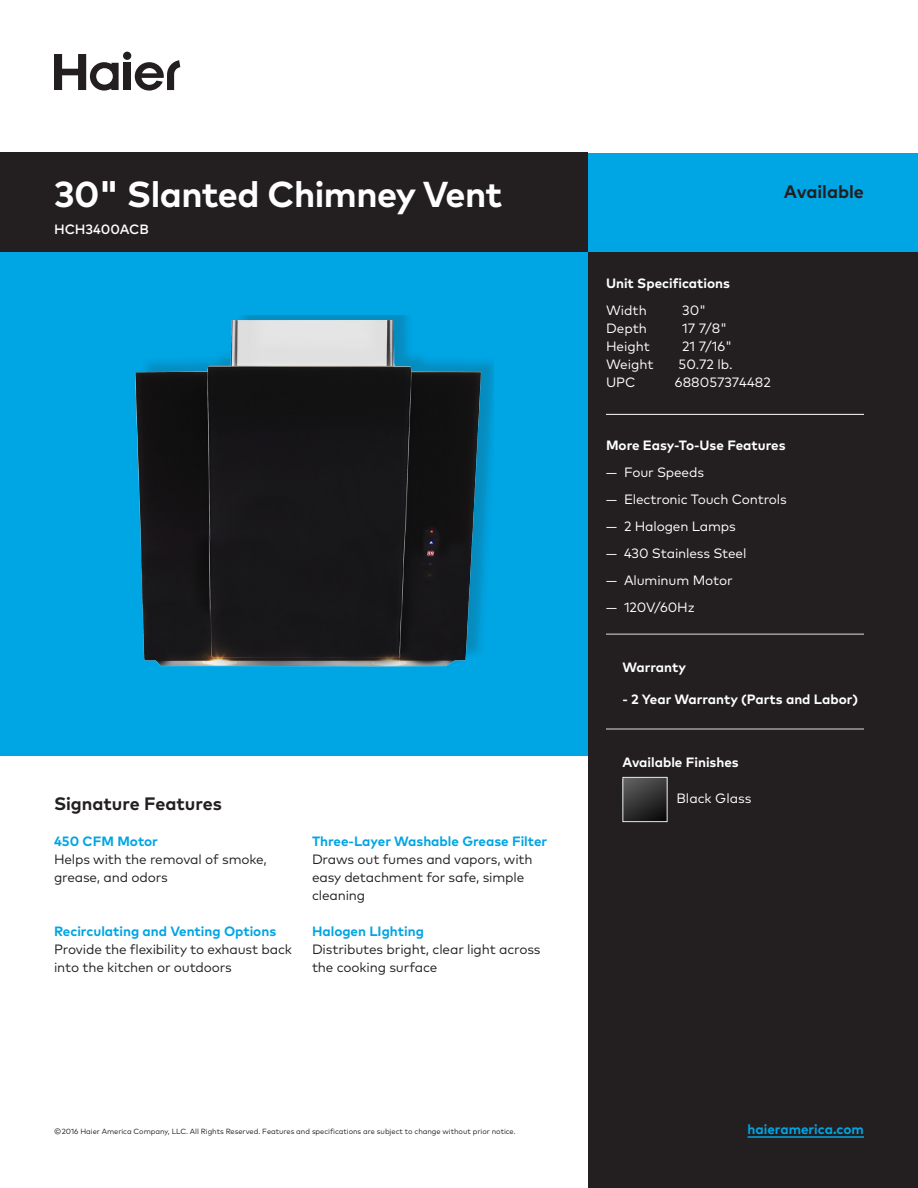
<style>
.page{position:relative;width:918px;height:1188px;background:#fff}
.page>*{position:absolute;margin:0;border:0;box-sizing:border-box;transform-origin:0 0}
.Headline__Product_Na{font:700 36px "Mark OT";letter-spacing:-.015em;color:#fff}
.Headline__Signature{font:700 18px "Mark OT";color:#231f20}
.Paragraph__Main{font:13.5px/18px "Mark OT";letter-spacing:-.01em;color:#231f20}
.Header__Right_Rail{font:13.5px "Mark OT";letter-spacing:-.01em;color:#fff}
.Subhead__Signature_F{font:700 13.5px "Mark OT";color:#00a5e3}
.Header__Right_Rail-2{font:700 13.5px "Mark OT";color:#fff}
.SKU__Front{font:500 13.5px "Mark OT";letter-spacing:-.005em;color:#fff}
.t1{font:7.5px "Mark OT";letter-spacing:-.005em;color:#231f20}
</style>
<div class="page">
<div style="left:0;top:153px;width:918px;height:603px;background:#00a5e3"></div>
<div style="left:588px;top:252px;width:330px;height:936px;background:#231f20"></div>
<div style="left:0;top:153px;width:588px;height:99px;background:#231f20"></div>
<div style="left:123px;top:63px;width:8px;height:27px;background:#231f20"></div>
<div style="left:123px;top:52px;width:8px;height:8px;background:#231f20;border-radius:50%"></div>
<svg style="left:54px;top:54px;width:65px;height:37px"></svg>
<svg style="left:135px;top:60px;width:45px;height:31px"></svg>
<hr style="left:748px;top:1136px;width:116px;height:2px;background:#00a5e3">
<hr style="left:606px;top:414px;width:258px;height:1px;background:#fff">
<hr style="left:606px;top:729px;width:258px;height:1px;background:#e0e0e0">
<hr style="left:606px;top:634px;width:258px;height:1px;background:#e0e0e0">
<svg style="left:624px;top:779px;width:42px;height:41px"></svg>
<div style="left:622px;top:777px;width:46px;height:45px;border:1px solid #e6e7e9"></div>
<img style="left:134px;top:321px;width:360px;height:346px">
<p class="Headline__Product_Na" style="left:54px;top:171px;width:450px">30" Slanted Chimney Vent</p>
<p class="SKU__Front" style="left:54px;top:221px;width:97px">HCH3400ACB</p>
<p class="Headline__Signature" style="left:54px;top:792px;width:169px">Signature Features</p>
<p class="Subhead__Signature_F" style="left:54px;top:832px;width:105px">450 CFM Motor</p>
<p class="Paragraph__Main" style="left:54px;top:850px;width:214px">Helps with the removal of smoke, grease, and odors</p>
<p class="Subhead__Signature_F" style="left:54px;top:922px;width:224px">Recirculating and Venting Options</p>
<p class="Paragraph__Main" style="left:54px;top:940px;width:240px">Provide the flexibility to exhaust back into the kitchen or outdoors</p>
<p class="Subhead__Signature_F" style="left:312px;top:832px;width:237px">Three-Layer Washable Grease Filter</p>
<p class="Paragraph__Main" style="left:312px;top:850px;width:222px">Draws out fumes and vapors, with easy detachment for safe, simple cleaning</p>
<p class="Subhead__Signature_F" style="left:312px;top:922px;width:113px">Halogen LIghting</p>
<p class="Paragraph__Main" style="left:312px;top:940px;width:230px">Distributes bright, clear light across the cooking surface</p>
<p class="Headline__Signature" style="left:784px;top:180px;width:82px">Available</p>
<p class="Header__Right_Rail-2" style="left:606px;top:274px;width:126px">Unit Specifications</p>
<p class="Header__Right_Rail" style="left:606px;top:302px;width:42px">Width</p>
<p class="Header__Right_Rail" style="left:682px;top:302px;width:26px">30"</p>
<p class="Header__Right_Rail" style="left:606px;top:320px;width:42px">Depth</p>
<p class="Header__Right_Rail" style="left:682px;top:320px;width:47px">17 7/8"</p>
<p class="Header__Right_Rail" style="left:606px;top:338px;width:46px">Height</p>
<p class="Header__Right_Rail" style="left:682px;top:338px;width:51px">21 7/16"</p>
<p class="Header__Right_Rail" style="left:606px;top:356px;width:49px">Weight</p>
<p class="Header__Right_Rail" style="left:679px;top:356px;width:56px">50.72 lb.</p>
<p class="Header__Right_Rail" style="left:606px;top:374px;width:31px">UPC</p>
<p class="Header__Right_Rail" style="left:675px;top:374px;width:97px">688057374482</p>
<p class="Header__Right_Rail-2" style="left:606px;top:436px;width:181px">More Easy-To-Use Features</p>
<p class="Header__Right_Rail" style="left:606px;top:464px;width:100px">— Four Speeds</p>
<p class="Header__Right_Rail" style="left:606px;top:491px;width:182px">— Electronic Touch Controls</p>
<p class="Header__Right_Rail" style="left:606px;top:518px;width:131px">— 2 Halogen Lamps</p>
<p class="Header__Right_Rail" style="left:606px;top:545px;width:142px">— 430 Stainless Steel</p>
<p class="Header__Right_Rail" style="left:606px;top:572px;width:128px">— Aluminum Motor</p>
<p class="Header__Right_Rail" style="left:606px;top:599px;width:90px">— 120V/60Hz</p>
<p class="Header__Right_Rail-2" style="left:622px;top:659px;width:65px">Warranty</p>
<p class="Header__Right_Rail-2" style="left:622px;top:690px;width:237px">- 2 Year Warranty (Parts and Labor)</p>
<p class="Header__Right_Rail-2" style="left:622px;top:753px;width:118px">Available Finishes</p>
<p class="Header__Right_Rail" style="left:676px;top:790px;width:76px">Black Glass</p>
<p class="t1" style="left:54px;top:1127px;width:463px">© 2016 Haier America Company, LLC. All Rights Reserved. Features and specifications are subject to change without prior notice.</p>
<p class="Subhead__Signature_F" style="left:748px;top:1120px;width:118px">haieramerica.com</p>
</div>
